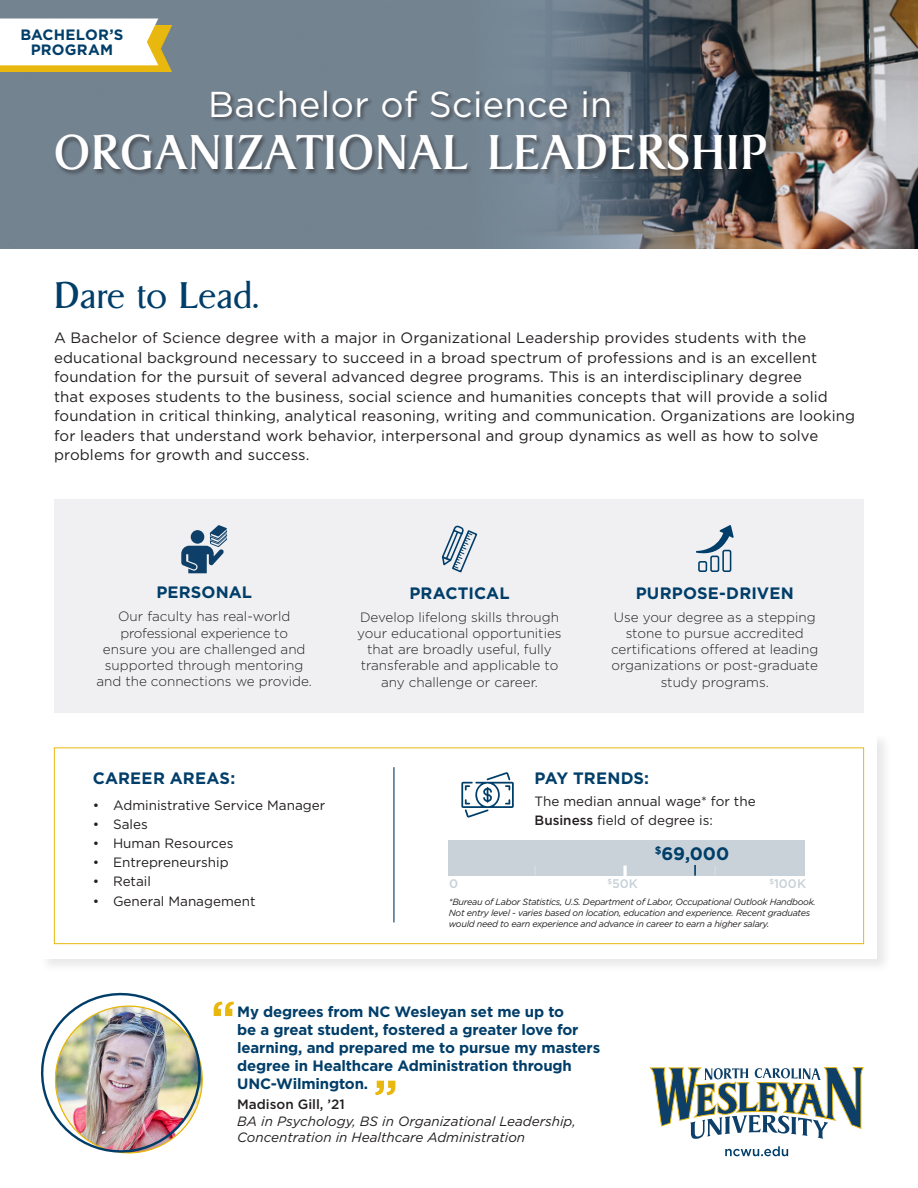
<style>
.page{position:relative;width:918px;height:1188px;background:#fff}
.page>*{position:absolute;margin:0;border:0;box-sizing:border-box;transform-origin:0 0}
.t1{font:49.35px "Griffon";letter-spacing:.025em;color:#fff}
.t2{font:36px "Gotham";letter-spacing:.01em;color:#fff}
.Super_Head{font:30px "Griffon";letter-spacing:.02em;color:#003e69}
.t3{font:700 18px "Gotham";color:#003e69}
.t4{font:700 16.5px "Gotham";letter-spacing:.01em;color:#003e69}
.Copy{font:15px/19.5px "Gotham";letter-spacing:.01em;color:#231f20}
.Sub_Head{font:700 15px/18px "Gotham";letter-spacing:-.01em;color:#003e69}
.Sub_Head-2{font:700 15px "Gotham";letter-spacing:.01em;color:#003e69}
.t5{font:300 13.5px/16.2px "Gotham";color:#231f20;text-align:center}
.t6{font:13.5px/19.5px "Gotham";color:#231f20}
.Copy-2{font:italic 13.5px/16.2px "Gotham";color:#231f20}
.t7{font:500 12.45px "Gotham";color:#b4c1ca}
.t8{font:italic 9px/10.8px "Gotham";letter-spacing:-.03em;color:#231f20}
.s1{font-size:37.5px}
.s2{font-weight:500}
.s3{font-weight:500;font-style:normal}
</style>
<div class="page">
<svg style="left:649px;top:1067px;width:215px;height:72px"></svg>
<svg style="left:725px;top:1146px;width:63px;height:10px"></svg>
<div style="left:39px;top:732px;width:853px;height:241px;background:#f6f6f6"></div>
<div style="left:41px;top:733px;width:836px;height:225px;background:#fff"></div>
<div style="left:54px;top:747px;width:810px;height:197px;border:1px solid #e8b80e"></div>
<hr style="left:393px;top:767px;width:1px;height:155px;background:#003e69">
<img style="left:0;top:0;width:918px;height:248px">
<svg style="left:0;top:25px;width:172px;height:47px;background:#d7b228"></svg>
<svg style="left:0;top:19px;width:158px;height:46px"></svg>
<div style="left:211px;top:89px;width:405px;height:34px;background:#231f20;opacity:.5"></div>
<div style="left:55px;top:134px;width:717px;height:42px;background:#231f20;opacity:.5"></div>
<div style="left:54px;top:499px;width:810px;height:214px;background:#f0f0f2"></div>
<svg style="left:181px;top:525px;width:46px;height:48px"></svg>
<svg style="left:696px;top:525px;width:38px;height:28px"></svg>
<div style="left:698px;top:561px;width:9px;height:11px;border:2px solid #003e69;border-radius:2px"></div>
<div style="left:710px;top:556px;width:9px;height:16px;border:2px solid #003e69;border-radius:2px"></div>
<div style="left:722px;top:550px;width:9px;height:22px;border:2px solid #003e69;border-radius:2px"></div>
<svg style="left:441px;top:525px;width:37px;height:48px"></svg>
<div style="left:448px;top:840px;width:357px;height:36px;background:#c8d2d8"></div>
<svg style="left:623px;top:866px;width:4px;height:10px"></svg>
<svg style="left:461px;top:772px;width:53px;height:46px"></svg>
<svg style="left:694px;top:865px;width:2px;height:11px"></svg>
<img style="left:40px;top:992px;width:163px;height:162px">
<svg style="left:375px;top:1081px;width:20px;height:14px"></svg>
<svg style="left:214px;top:1002px;width:20px;height:14px"></svg>
<p class="Sub_Head" style="left:20px;top:25px;width:105px">BACHELOR’S</p>
<p class="Sub_Head-2" style="left:31px;top:40px;width:84px">PROGRAM</p>
<p class="t2" style="left:208px;top:81px;width:406px">Bachelor of Science in</p>
<p class="t1" style="left:54px;top:118px;width:714px">ORGANIZATIONAL LEADERSHIP</p>
<p class="Super_Head" style="left:54px;top:277px;width:206px"><span class="s1">D</span>are to <span class="s1">L</span>ead.</p>
<p class="Copy" style="left:54px;top:328px;width:803px">A Bachelor of Science degree with a major in Organizational Leadership provides students with the educational background necessary to succeed in a broad spectrum of professions and is an excellent foundation for the pursuit of several advanced degree programs. This is an interdisciplinary degree<br>that exposes students to the business, social science and humanities concepts that will provide a solid foundation in critical thinking, analytical reasoning, writing and communication. Organizations are looking for leaders that understand work behavior, interpersonal and group dynamics as well as how to solve problems for growth and success.</p>
<p class="t4" style="left:156px;top:582px;width:97px">PERSONAL</p>
<p class="t5" style="left:96px;top:608px;width:217px">Our faculty has real-world professional experience to<br>ensure you are challenged and supported through mentoring and the connections we provide.</p>
<p class="t4" style="left:409px;top:582px;width:102px">PRACTICAL</p>
<p class="t5" style="left:357px;top:609px;width:206px">Develop lifelong skills through your educational opportunities that are broadly useful, fully transferable and applicable to any challenge or career.</p>
<p class="t4" style="left:636px;top:582px;width:160px">PURPOSE-DRIVEN</p>
<p class="t5" style="left:611px;top:609px;width:209px">Use your degree as a stepping stone to pursue accredited certifications offered at leading organizations or post-graduate study programs.</p>
<p class="t4" style="left:93px;top:767px;width:144px">CAREER AREAS:</p>
<p class="t6" style="left:93px;top:795px;width:234px">• Administrative Service Manager</p>
<p class="t6" style="left:93px;top:814px;width:56px">• Sales</p>
<p class="t6" style="left:93px;top:833px;width:142px">• Human Resources</p>
<p class="t6" style="left:93px;top:852px;width:137px">• Entrepreneurship</p>
<p class="t6" style="left:93px;top:872px;width:60px">• Retail</p>
<p class="t6" style="left:93px;top:891px;width:164px">• General Management</p>
<p class="t4" style="left:535px;top:767px;width:116px">PAY TRENDS:</p>
<p class="t6" style="left:535px;top:791px;width:223px">The median annual wage* for the<br><span class="s2">Business</span> field of degree is:</p>
<p class="t3" style="left:655px;top:841px;width:76px"><sup>$</sup>69,000</p>
<p class="t7" style="left:449px;top:875px;width:11px">0</p>
<p class="t7" style="left:607px;top:875px;width:32px"><sup>$</sup>50K</p>
<p class="t7" style="left:769px;top:875px;width:38px"><sup>$</sup>100K</p>
<p class="t8" style="left:449px;top:897px;width:369px">*Bureau of Labor Statistics, U.S. Department of Labor, Occupational Outlook Handbook.<br>Not entry level - varies based on location, education and experience. Recent graduates would need to earn experience and advance in career to earn a higher salary.</p>
<p class="Sub_Head" style="left:237px;top:1003px;width:365px">My degrees from NC Wesleyan set me up to<br>be a great student, fostered a greater love for learning, and prepared me to pursue my masters degree in Healthcare Administration through UNC-Wilmington.</p>
<p class="Copy-2" style="left:237px;top:1096px;width:340px"><span class="s3">Madison Gill, ’21<br></span>BA in Psychology, BS in Organizational Leadership,<br>Concentration in Healthcare Administration</p>
</div>
